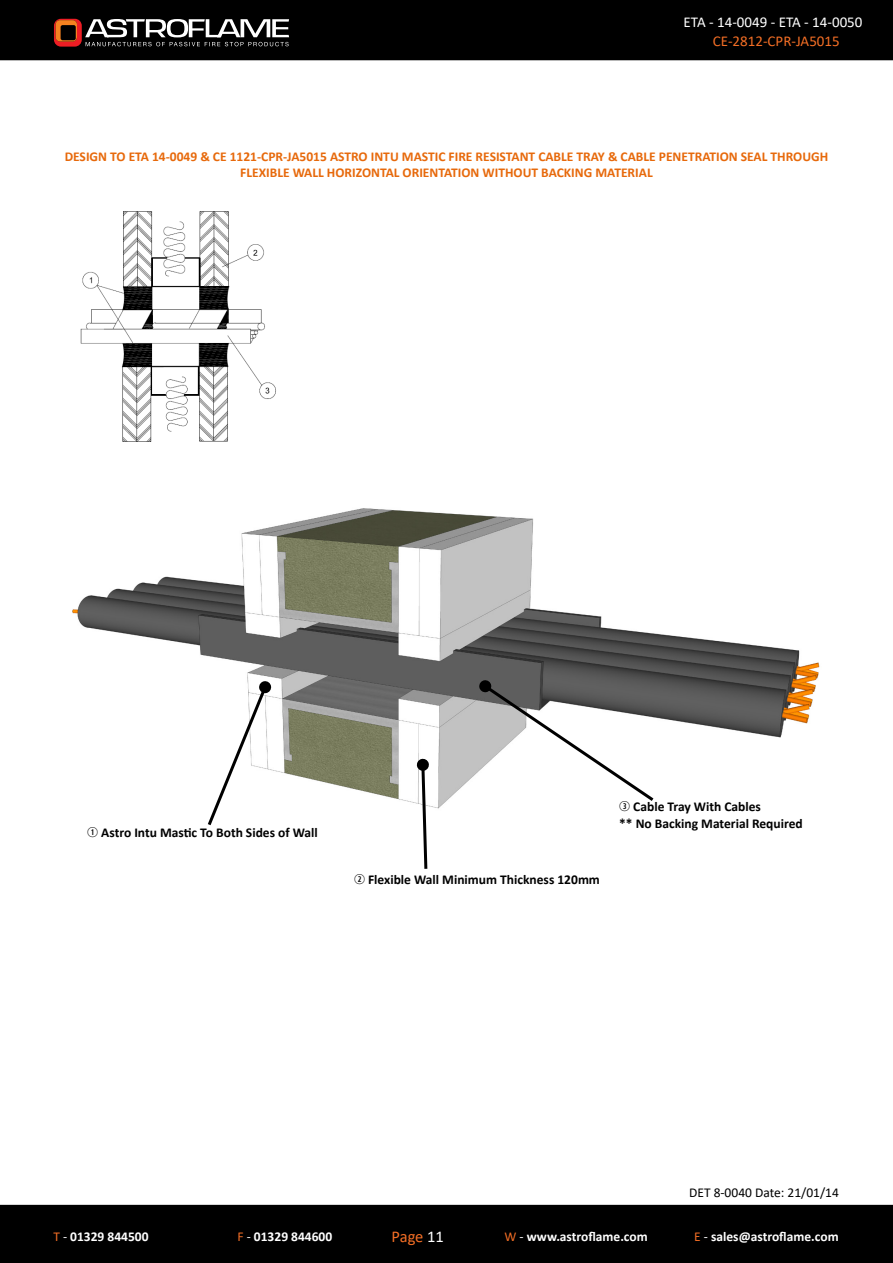
<style>
.page{position:relative;width:893px;height:1263px;background:#fff}
.page>*{position:absolute;margin:0;border:0;box-sizing:border-box;transform-origin:0 0}
.t1{font:16.5px "Calibri";letter-spacing:-.005em;color:#f36e25}
.t2{font:15px "Calibri";color:#fff}
.t3{font:15px "Calibri";color:#f36e25}
.t4{font:700 13.5px/16.2px "Calibri";color:#e7690b;text-align:center}
.t5{font:700 13.5px/16.2px "Calibri";color:#000}
.t6{font:700 13.5px "Calibri";color:#fff}
.t7{font:13.5px "Calibri";color:#000}
.s1{font-family:"Combi Numerals";font-weight:400}
.s2{font-weight:400;color:#f36e25}
.s3{font-weight:400}
.s4{color:#fff}
</style>
<div class="page">
<div style="left:0;top:0;width:893px;height:60px;background:#000"></div>
<div style="left:0;top:1205px;width:893px;height:58px;background:#000"></div>
<svg style="left:54px;top:19px;width:235px;height:28px"></svg>
<img style="left:72px;top:508px;width:748px;height:301px">
<svg style="left:416px;top:758px;width:14px;height:111px"></svg>
<img style="left:80px;top:211px;width:196px;height:231px">
<svg style="left:205px;top:681px;width:67px;height:145px"></svg>
<svg style="left:479px;top:680px;width:178px;height:124px"></svg>
<p class="t2" style="left:684px;top:12px;width:180px">ETA - 14-0049 - ETA - 14-0050</p>
<p class="t3" style="left:713px;top:30px;width:128px">CE-2812-CPR-JA5015</p>
<p class="t4" style="left:65px;top:148px;width:765px">DESIGN TO ETA 14-0049 &amp; CE 1121-CPR-JA5015 ASTRO INTU MASTIC FIRE RESISTANT CABLE TRAY &amp; CABLE PENETRATION SEAL THROUGH<br>FLEXIBLE WALL HORIZONTAL ORIENTATION WITHOUT BACKING MATERIAL</p>
<p class="t5" style="left:87px;top:824px;width:232px"><span class="s1">q</span> Astro Intu Mastic To Both Sides of Wall</p>
<p class="t5" style="left:354px;top:871px;width:247px"><span class="s1">w</span> Flexible Wall Minimum Thickness 120mm</p>
<p class="t5" style="left:619px;top:798px;width:185px"><span class="s1">e</span> Cable Tray With Cables<br>** No Backing Material Required</p>
<p class="t7" style="left:689px;top:1183px;width:151px">DET 8-0040 Date: 21/01/14</p>
<p class="t6" style="left:53px;top:1227px;width:97px"><span class="s2">T</span> <span class="s3">-</span> 01329 844500</p>
<p class="t6" style="left:238px;top:1227px;width:96px"><span class="s2">F</span> <span class="s3">-</span> 01329 844600</p>
<p class="t1" style="left:392px;top:1225px;width:54px">Page <span class="s4">11</span></p>
<p class="t6" style="left:505px;top:1227px;width:145px"><span class="s2">W</span> <span class="s3">-</span> www.astroflame.com</p>
<p class="t6" style="left:694px;top:1227px;width:146px"><span class="s2">E</span> <span class="s3">-</span> sales@astroflame.com</p>
</div>
